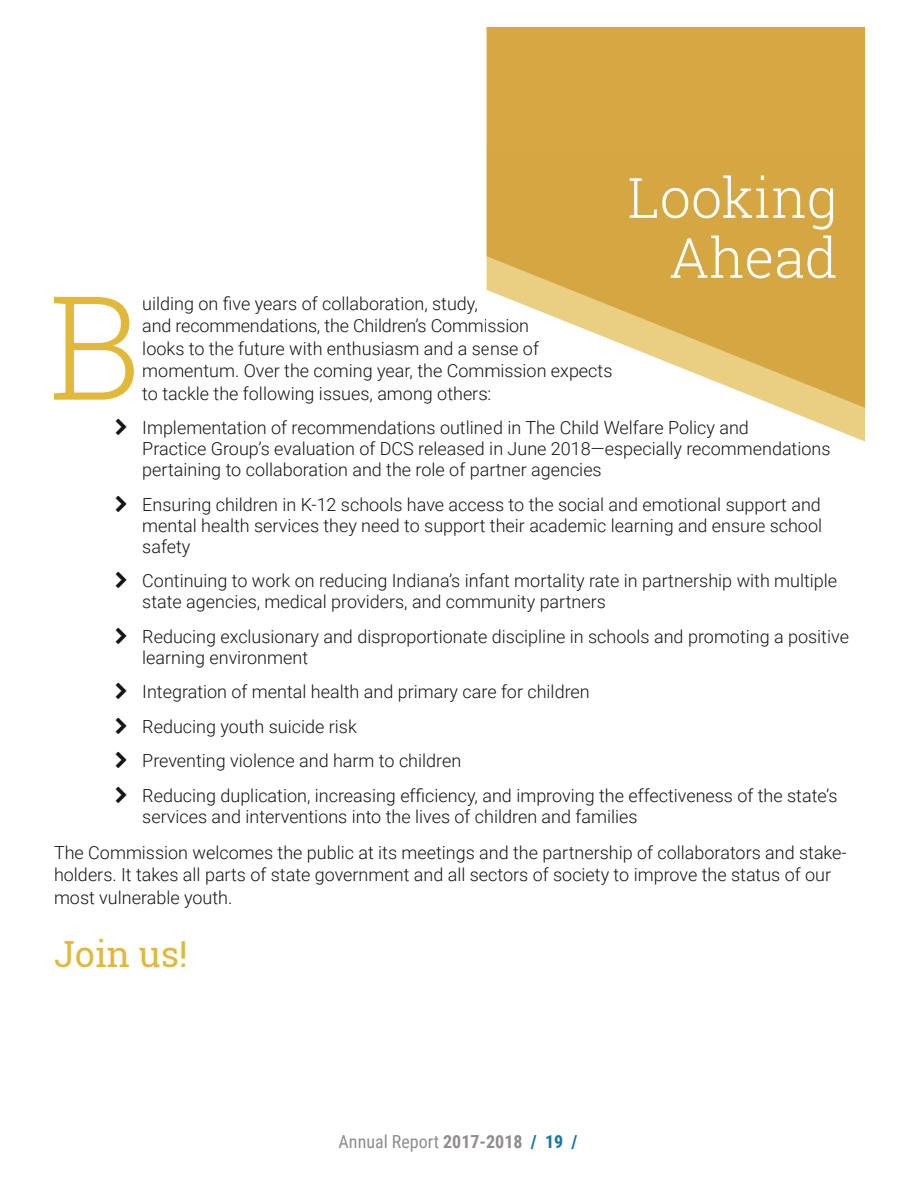
<style>
.page{position:relative;width:918px;height:1188px;background:#fff}
.page>*{position:absolute;margin:0;border:0;box-sizing:border-box;transform-origin:0 0}
.Body_Paragraph{font:300 144.6px "Roboto Slab";color:#e1b83a}
.Heading_2A{font:300 55.5px/60px "Roboto Slab";color:#fff;text-align:right}
.Body_Paragraph-2{font:36px "Roboto Slab";color:#e1b83a}
.Body_Paragraph-3{font:300 18px/21px "Roboto";color:#171516}
.t1{font:18px "Roboto Condensed";color:#908d8c}
.s1{font-weight:700}
.s2{font-weight:700;color:#1774a5}
</style>
<div class="page">
<svg style="left:782px;top:408px;width:83px;height:34px"></svg>
<svg style="left:487px;top:27px;width:378px;height:381px;background:#dcb55f"></svg>
<p class="Heading_2A" style="left:628px;top:166px;width:212px">Looking<br>Ahead</p>
<p class="Body_Paragraph" style="left:49px;top:248px;width:95px">B</p>
<p class="Body_Paragraph-3" style="left:142px;top:291px;width:472px;line-height:22.5px">uilding on five years of collaboration, study,<br>and recommendations, the Children’s Commission<br>looks to the future with enthusiasm and a sense of momentum. Over the coming year, the Commission expects to tackle the following issues, among others:</p>
<p class="Body_Paragraph-3" style="left:142px;top:417px;width:690px">Implementation of recommendations outlined in The Child Welfare Policy and<br>Practice Group’s evaluation of DCS released in June 2018—especially recommendations pertaining to collaboration and the role of partner agencies</p>
<p class="Body_Paragraph-3" style="left:142px;top:493px;width:681px;text-align:justify">Ensuring children in K-12 schools have access to the social and emotional support and mental health services they need to support their academic learning and ensure school safety</p>
<p class="Body_Paragraph-3" style="left:142px;top:570px;width:697px">Continuing to work on reducing Indiana’s infant mortality rate in partnership with multiple state agencies, medical providers, and community partners</p>
<p class="Body_Paragraph-3" style="left:142px;top:625px;width:708px">Reducing exclusionary and disproportionate discipline in schools and promoting a positive learning environment</p>
<p class="Body_Paragraph-3" style="left:142px;top:681px;width:449px">Integration of mental health and primary care for children</p>
<p class="Body_Paragraph-3" style="left:142px;top:715px;width:216px">Reducing youth suicide risk</p>
<p class="Body_Paragraph-3" style="left:142px;top:750px;width:321px">Preventing violence and harm to children</p>
<p class="Body_Paragraph-3" style="left:142px;top:784px;width:697px">Reducing duplication, increasing efficiency, and improving the effectiveness of the state’s services and interventions into the lives of children and families</p>
<p class="Body_Paragraph-3" style="left:54px;top:840px;width:794px;line-height:22.5px">The Commission welcomes the public at its meetings and the partnership of collaborators and stake&shy;holders. It takes all parts of state government and all sectors of society to improve the status of our most vulnerable youth.</p>
<p class="Body_Paragraph-2" style="left:54px;top:929px;width:135px">Join us!</p>
<p class="t1" style="left:339px;top:1128px;width:240px">Annual Report <span class="s1">2017-2018</span> <span class="s2">/ 19 /</span></p>
</div>
